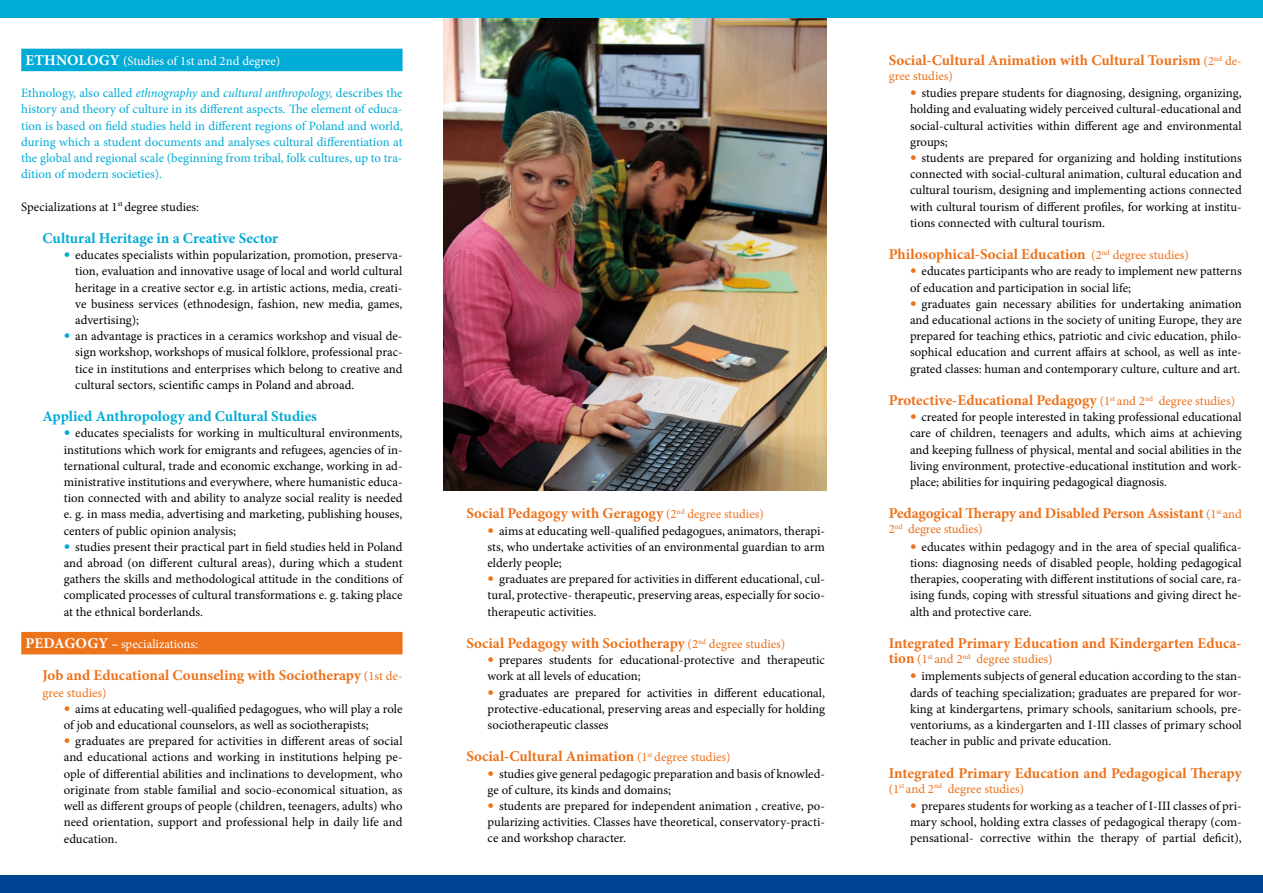
<style>
.page{position:relative;width:1263px;height:893px;background:#fff}
.page>*{position:absolute;margin:0;border:0;box-sizing:border-box;transform-origin:0 0}
.t1{font:700 15px "Minion Pro";color:#ec721b}
.t2{font:700 15px "Minion Pro";color:#00abd6}
.t3{font:700 15px "Minion Pro";letter-spacing:.01em;color:#fff}
.t4{font:12.75px/16.2px "Minion Pro";color:#000;text-align:justify}
.t5{font:12.75px/16.2px "Minion Pro";color:#00abd6;text-align:justify}
.t6{font:12.75px "Minion Pro";color:#fff}
.t7{font:12.75px "Minion Pro";color:#ec721b}
.s1{font-style:italic}
.s2{font-weight:700}
.s3{font-weight:400;font-size:12.75px}
.s4{color:#ec721b}
.s5{font-weight:700;font-size:15px;color:#ec721b}
</style>
<div class="page">
<img style="left:444px;top:17px;width:382px;height:473px">
<div style="left:21px;top:49px;width:382px;height:22px;background:#00abd6"></div>
<div style="left:21px;top:632px;width:382px;height:22px;background:#ec721b"></div>
<div style="left:0;top:0;width:1263px;height:17px;background:#00abd6"></div>
<div style="left:0;top:876px;width:1263px;height:17px;background:#004494"></div>
<p class="t3" style="left:26px;top:49px;width:74px">Ethnology</p>
<p class="t6" style="left:123px;top:52px;width:159px">(Studies of 1st and 2nd degree)</p>
<p class="t5" style="left:21px;top:85px;width:383px">Ethnology, also called <span class="s1">ethnography</span> and <span class="s1">cultural anthropology,</span> describes the history and theory of culture in its different aspects. The element of educa&shy;tion is based on field studies held in different regions of Poland and world, during which a student documents and analyses cultural differentiation at the global and regional scale (beginning from tribal, folk cultures, up to tra&shy;dition of modern societies).</p>
<p class="t4" style="left:21px;top:199px;width:179px">Specializations at 1<sup>st</sup> degree studies:</p>
<p class="t2" style="left:43px;top:228px;width:237px">Cultural Heritage in a Creative Sector</p>
<p class="t4" style="left:75px;top:247px;width:329px;text-align:left">educates specialists within popularization, promotion, preserva&shy;tion, evaluation and innovative usage of local and world cultural heritage in a creative sector e.g. in artistic actions, media, creati&shy;ve business services (ethnodesign, fashion, new media, games, advertising);<br>an advantage is practices in a ceramics workshop and visual de&shy;sign workshop, workshops of musical folklore, professional prac&shy;tice in institutions and enterprises which belong to creative and cultural sectors, scientific camps in Poland and abroad.</p>
<p class="t2" style="left:43px;top:406px;width:276px">Applied Anthropology and Cultural Studies</p>
<p class="t4" style="left:64px;top:425px;width:340px;text-indent:11px">educates specialists for working in multicultural environments, institutions which work for emigrants and refugees, agencies of in&shy;ternational cultural, trade and economic exchange, working in ad&shy;ministrative institutions and everywhere, where humanistic educa&shy;tion connected with and ability to analyze social reality is needed e. g. in mass media, advertising and marketing, publishing houses, centers of public opinion analysis;</p>
<p class="t4" style="left:64px;top:539px;width:340px;text-indent:11px">studies present their practical part in field studies held in Poland and abroad (on different cultural areas), during which a student gathers the skills and methodological attitude in the conditions of complicated processes of cultural transformations e. g. taking place at the ethnical borderlands.</p>
<p class="t3" style="left:26px;top:633px;width:21px">Pedagogy</p>
<p class="t6" style="left:112px;top:635px;width:88px"><span class="s2">–</span> specializations:</p>
<p class="t1" style="left:43px;top:665px;width:361px">Job and Educational Counseling with Sociotherapy <span class="s3">(1st de-</span></p>
<p class="t7" style="left:43px;top:684px;width:66px">gree studies)</p>
<p class="t4" style="left:64px;top:701px;width:340px;text-indent:11px">aims at educating well-qualified pedagogues, who will play a role of job and educational counselors, as well as sociotherapists;</p>
<p class="t4" style="left:64px;top:733px;width:340px;text-indent:11px">graduates are prepared for activities in different areas of social and educational actions and working in institutions helping pe&shy;ople of differential abilities and inclinations to development, who originate from stable familial and socio-economical situation, as well as different groups of people (children, teenagers, adults) who need orientation, support and professional help in daily life and education.</p>
<p class="t1" style="left:466px;top:503px;width:299px">Social Pedagogy with Geragogy <span class="s3">(2</span><sup>nd</sup> <span class="s3">degree studies)</span></p>
<p class="t4" style="left:488px;top:522px;width:339px;text-indent:11px">aims at educating well-qualified pedagogues, animators, therapi&shy;sts, who undertake activities of an environmental guardian to arm elderly people;</p>
<p class="t4" style="left:488px;top:571px;width:339px;text-indent:11px">graduates are prepared for activities in different educational, cul&shy;tural, protective- therapeutic, preserving areas, especially for socio&shy;therapeutic activities.</p>
<p class="t1" style="left:466px;top:633px;width:320px">Social Pedagogy with Sociotherapy <span class="s3">(2</span><sup>nd</sup> <span class="s3">degree studies)</span></p>
<p class="t4" style="left:488px;top:652px;width:339px;text-indent:11px">prepares students for educational-protective and therapeutic work at all levels of education;</p>
<p class="t4" style="left:488px;top:684px;width:339px;text-indent:11px">graduates are prepared for activities in different educational, protective-educational, preserving areas and especially for holding sociotherapeutic classes</p>
<p class="t1" style="left:466px;top:746px;width:266px">Social-Cultural Animation <span class="s3">(1</span><sup>st</sup> <span class="s3">degree studies)</span></p>
<p class="t4" style="left:488px;top:765px;width:339px;text-indent:11px">studies give general pedagogic preparation and basis of knowled&shy;ge of culture, its kinds and domains;</p>
<p class="t4" style="left:488px;top:798px;width:339px;text-indent:11px">students are prepared for independent animation , creative, po&shy;pularizing activities. Classes have theoretical, conservatory-practi&shy;ce and workshop character.</p>
<p class="t1" style="left:889px;top:49px;width:354px">Social-Cultural Animation with Cultural Tourism <span class="s3">(2</span><sup>nd</sup> <span class="s3">de-</span></p>
<p class="t7" style="left:889px;top:67px;width:66px">gree studies)</p>
<p class="t4" style="left:910px;top:85px;width:333px;text-indent:11px">studies prepare students for diagnosing, designing, organizing, holding and evaluating widely perceived cultural-educational and social-cultural activities within different age and environmental groups;</p>
<p class="t4" style="left:910px;top:150px;width:333px;text-indent:11px">students are prepared for organizing and holding institutions connected with social-cultural animation, cultural education and cultural tourism, designing and implementing actions connected with cultural tourism of different profiles, for working at institu&shy;tions connected with cultural tourism.</p>
<p class="t1" style="left:889px;top:244px;width:302px">Philosophical-Social Education <span class="s3">(2</span><sup>nd</sup> <span class="s3">degree studies)</span></p>
<p class="t4" style="left:910px;top:263px;width:333px;text-indent:11px">educates participants who are ready to implement new patterns of education and participation in social life;</p>
<p class="t4" style="left:910px;top:296px;width:333px;text-indent:11px">graduates gain necessary abilities for undertaking animation and educational actions in the society of uniting Europe, they are prepared for teaching ethics, patriotic and civic education, philo&shy;sophical education and current affairs at school, as well as inte&shy;grated classes: human and contemporary culture, culture and art.</p>
<p class="t1" style="left:889px;top:390px;width:348px">Protective-Educational Pedagogy <span class="s3">(1</span><sup>st</sup> <span class="s3">and 2</span><sup>nd</sup> <span class="s3">degree studies)</span></p>
<p class="t4" style="left:910px;top:409px;width:333px;text-indent:11px">created for people interested in taking professional educational care of children, teenagers and adults, which aims at achieving and keeping fullness of physical, mental and social abilities in the living environment, protective-educational institution and work&shy;place; abilities for inquiring pedagogical diagnosis.</p>
<p class="t1" style="left:889px;top:503px;width:354px">Pedagogical Therapy and Disabled Person Assistant <span class="s3">(1</span><sup>st</sup> <span class="s3">and</span></p>
<p class="t4" style="left:921px;top:521px;width:322px;line-height:17.4px;text-indent:-33px"><span class="s4">2</span><sup>nd</sup> <span class="s4">degree studies)<br></span>educates within pedagogy and in the area of special qualifica-</p>
<p class="t4" style="left:910px;top:555px;width:333px">tions: diagnosing needs of disabled people, holding pedagogical therapies, cooperating with different institutions of social care, ra&shy;ising funds, coping with stressful situations and giving direct he&shy;alth and protective care.</p>
<p class="t1" style="left:889px;top:633px;width:354px">Integrated Primary Education and Kindergarten Educa-</p>
<p class="t4" style="left:921px;top:650px;width:322px;line-height:17.4px;text-indent:-33px"><span class="s5">tion</span> <span class="s4">(1</span><sup>st</sup> <span class="s4">and 2</span><sup>nd</sup> <span class="s4">degree studies)<br></span>implements subjects of general education according to the stan-</p>
<p class="t4" style="left:910px;top:684px;width:333px">dards of teaching specialization; graduates are prepared for wor&shy;king at kindergartens, primary schools, sanitarium schools, pre&shy;ventoriums, as a kindergarten and I-III classes of primary school teacher in public and private education.</p>
<p class="t1" style="left:889px;top:762px;width:354px">Integrated Primary Education and Pedagogical Therapy</p>
<p class="t4" style="left:921px;top:780px;width:322px;line-height:17.4px;text-indent:-33px"><span class="s4">(1</span><sup>st</sup> <span class="s4">and 2</span><sup>nd</sup> <span class="s4">degree studies)<br></span>prepares students for working as a teacher of I-III classes of pri-</p>
<p class="t4" style="left:910px;top:814px;width:333px">mary school, holding extra classes of pedagogical therapy (com&shy;pensational- corrective within the therapy of partial deficit),</p>
</div>
